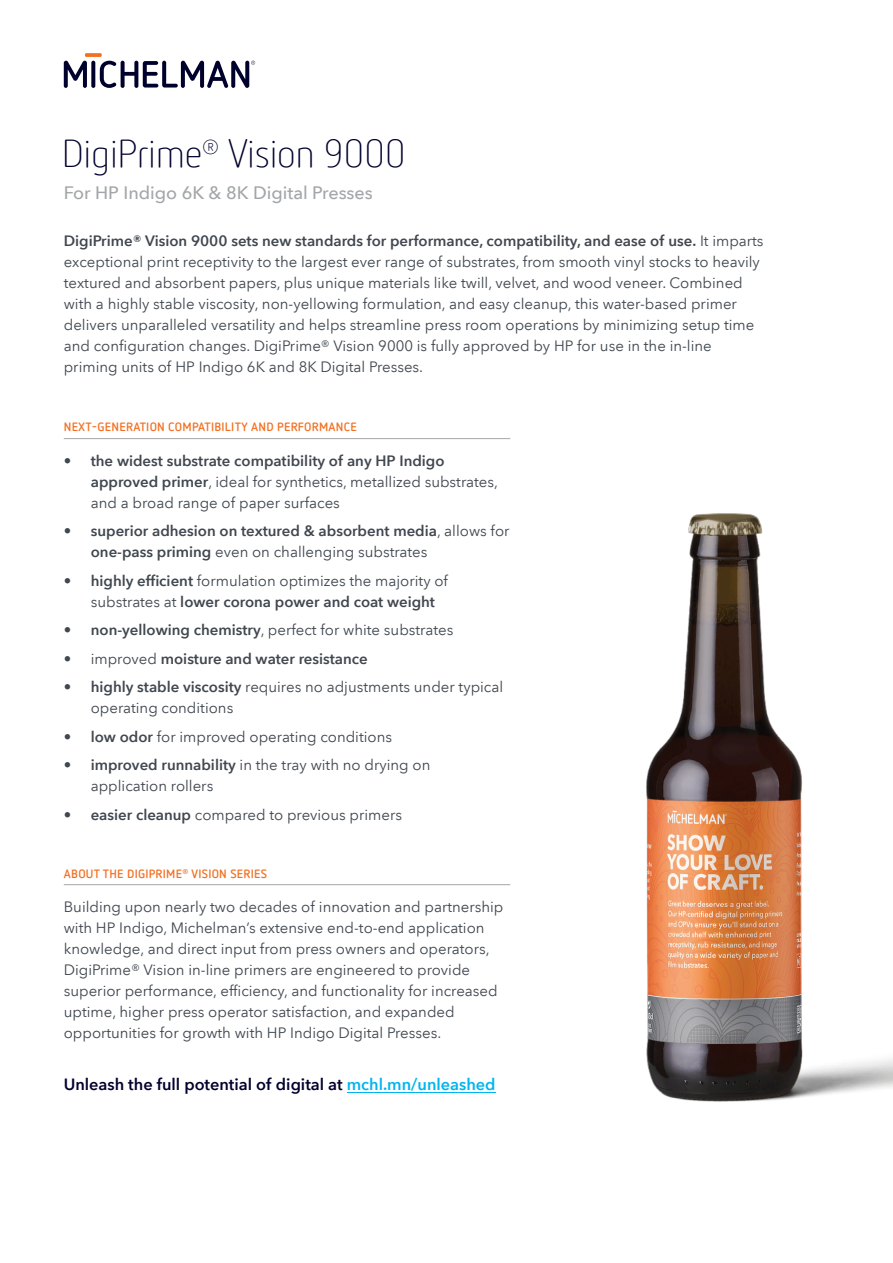
<style>
.page{position:relative;width:893px;height:1263px;background:#fff}
.page>*{position:absolute;margin:0;border:0;box-sizing:border-box;transform-origin:0 0}
.t1{font:300 39px "Netto Pro";letter-spacing:-.025em;color:#00002d}
.t2{font:300 20.1px "Netto Pro";color:#00002d}
.t3{font:500 18px "Avenir Next LT Pro";color:#a3a7a9}
.t4{font:600 16.35px "Avenir Next LT Pro";color:#00002d}
.t5{font:15px "Avenir Next LT Pro";color:#40474f}
.t6{font:600 15px "Avenir Next LT Pro";color:#40474f}
.t7{font:700 12px "Netto Pro";letter-spacing:.02em;color:#f36f21}
.t8{font:700 7.05px "Netto Pro";color:#f36f21}
.s1{font-weight:400}
.s2{font-weight:600}
.s3{color:#00b5ef}
</style>
<div class="page">
<svg style="left:64px;top:53px;width:191px;height:35px"></svg>
<hr style="left:64px;top:884px;width:446px;height:1px;background:#a3a7a9">
<hr style="left:64px;top:438px;width:446px;height:1px;background:#a3a7a9">
<hr style="left:347px;top:1092px;width:149px;height:1px;background:#00b5ef">
<img style="left:646px;top:513px;width:247px;height:589px">
<p class="t1" style="left:62px;top:136px;width:143px">DigiPrime</p>
<p class="t2" style="left:202px;top:138px;width:19px">®</p>
<p class="t1" style="left:228px;top:136px;width:180px">Vision 9000</p>
<p class="t3" style="left:64px;top:185px;width:311px">For HP Indigo 6K &amp; 8K Digital Presses</p>
<p class="t6" style="left:64px;top:235px;width:701px">DigiPrime® Vision 9000 sets new standards for performance, compatibility, and ease of use. <span class="s1">It imparts</span></p>
<p class="t5" style="left:64px;top:256px;width:698px">exceptional print receptivity to the largest ever range of substrates, from smooth vinyl stocks to heavily</p>
<p class="t5" style="left:64px;top:277px;width:680px">textured and absorbent papers, plus unique materials like twill, velvet, and wood veneer. Combined</p>
<p class="t5" style="left:64px;top:298px;width:675px">with a highly stable viscosity, non-yellowing formulation, and easy cleanup, this water-based primer</p>
<p class="t5" style="left:64px;top:319px;width:692px">delivers unparalleled versatility and helps streamline press room operations by minimizing setup time</p>
<p class="t5" style="left:64px;top:340px;width:649px">and configuration changes. DigiPrime® Vision 9000 is fully approved by HP for use in the in-line</p>
<p class="t5" style="left:64px;top:361px;width:361px">priming units of HP Indigo 6K and 8K Digital Presses.</p>
<p class="t7" style="left:64px;top:422px;width:294px">NEXT-GENERATION COMPATIBILITY AND PERFORMANCE</p>
<p class="t6" style="left:64px;top:454px;width:382px">• the widest substrate compatibility of any HP Indigo</p>
<p class="t5" style="left:91px;top:475px;width:409px"><span class="s2">approved primer</span>, ideal for synthetics, metallized substrates,</p>
<p class="t5" style="left:91px;top:496px;width:251px">and a broad range of paper surfaces</p>
<p class="t6" style="left:64px;top:525px;width:447px">• superior adhesion on textured &amp; absorbent media<span class="s1">, allows for</span></p>
<p class="t5" style="left:91px;top:546px;width:338px"><span class="s2">one-pass priming</span> even on challenging substrates</p>
<p class="t5" style="left:64px;top:574px;width:386px"><span class="s2">• highly efficient</span> formulation optimizes the majority of</p>
<p class="t6" style="left:91px;top:595px;width:346px"><span class="s1">substrates at</span> lower corona power and coat weight</p>
<p class="t5" style="left:64px;top:624px;width:391px"><span class="s2">• non-yellowing chemistry</span>, perfect for white substrates</p>
<p class="t6" style="left:64px;top:652px;width:306px"><span class="s1">• improved</span> moisture and water resistance</p>
<p class="t5" style="left:64px;top:681px;width:441px"><span class="s2">• highly stable viscosity</span> requires no adjustments under typical</p>
<p class="t5" style="left:91px;top:702px;width:144px">operating conditions</p>
<p class="t5" style="left:64px;top:730px;width:330px"><span class="s2">• low odor</span> for improved operating conditions</p>
<p class="t5" style="left:64px;top:759px;width:368px"><span class="s2">• improved runnability</span> in the tray with no drying on</p>
<p class="t5" style="left:91px;top:780px;width:124px">application rollers</p>
<p class="t5" style="left:64px;top:808px;width:340px"><span class="s2">• easier cleanup</span> compared to previous primers</p>
<p class="t7" style="left:64px;top:868px;width:120px">ABOUT THE DIGIPRIME</p>
<p class="t8" style="left:182px;top:868px;width:7px">®</p>
<p class="t7" style="left:192px;top:868px;width:77px">VISION SERIES</p>
<p class="t5" style="left:64px;top:900px;width:441px">Building upon nearly two decades of innovation and partnership</p>
<p class="t5" style="left:64px;top:921px;width:422px">with HP Indigo, Michelman’s extensive end-to-end application</p>
<p class="t5" style="left:64px;top:942px;width:427px">knowledge, and direct input from press owners and operators,</p>
<p class="t5" style="left:64px;top:963px;width:408px">DigiPrime® Vision in-line primers are engineered to provide</p>
<p class="t5" style="left:64px;top:984px;width:435px">superior performance, efficiency, and functionality for increased</p>
<p class="t5" style="left:64px;top:1005px;width:392px">uptime, higher press operator satisfaction, and expanded</p>
<p class="t5" style="left:64px;top:1026px;width:379px">opportunities for growth with HP Indigo Digital Presses.</p>
<p class="t4" style="left:64px;top:1078px;width:433px">Unleash the full potential of digital at <span class="s3">mchl.mn/unleashed</span></p>
</div>
